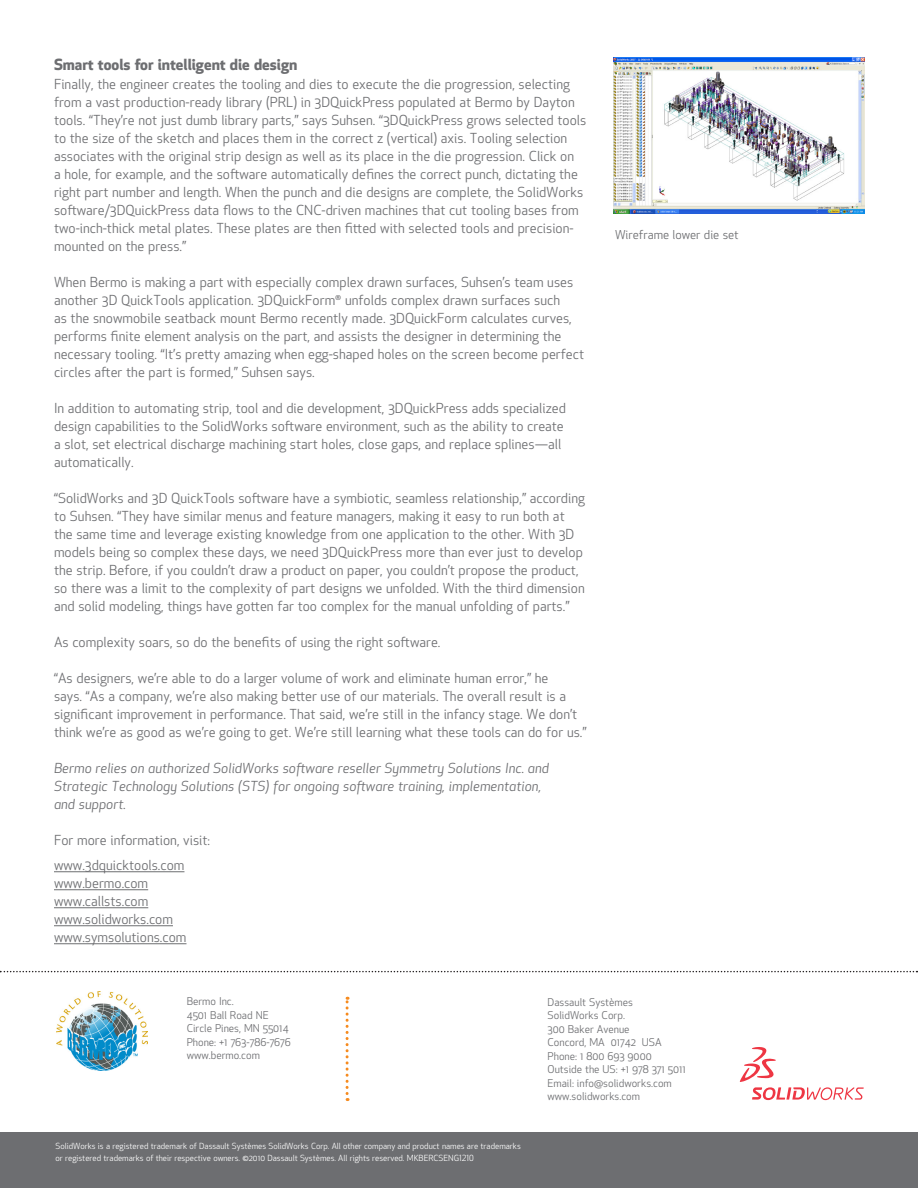
<style>
.page{position:relative;width:918px;height:1188px;background:#fff}
.page>*{position:absolute;margin:0;border:0;box-sizing:border-box;transform-origin:0 0}
.body_subhead{font:700 15px "SW Apex New";color:#6d6e71}
.body_copy{font:13.5px/18px "SW Apex New";color:#6d6e71}
.body_copy-2{font:italic 13.5px/18px "SW Apex New";color:#6d6e71}
.captions{font:12px "SW Apex New";color:#6d6e71}
.t1{font:10.5px/13.5px "SW Apex New";color:#6d6e71}
.t2{font:8.25px/12px "SW Apex New";color:#fff}
</style>
<div class="page">
<hr style="left:54px;top:871px;width:130px;height:1px;background:#6d6e71">
<hr style="left:54px;top:889px;width:94px;height:1px;background:#6d6e71">
<hr style="left:54px;top:907px;width:94px;height:1px;background:#6d6e71">
<hr style="left:54px;top:925px;width:119px;height:1px;background:#6d6e71">
<hr style="left:54px;top:943px;width:133px;height:1px;background:#6d6e71">
<div style="left:0;top:1132px;width:918px;height:56px;background:#6d6e71"></div>
<svg style="left:0;top:971px;width:917px;height:1px"></svg>
<svg style="left:346px;top:997px;width:3px;height:104px"></svg>
<img style="left:57px;top:992px;width:90px;height:79px">
<img style="left:613px;top:57px;width:251px;height:157px">
<svg style="left:739px;top:1047px;width:125px;height:53px"></svg>
<p class="body_subhead" style="left:54px;top:53px;width:245px">Smart tools for intelligent die design</p>
<p class="body_copy" style="left:54px;top:75px;width:534px">Finally, the engineer creates the tooling and dies to execute the die progression, selecting from a vast production-ready library (PRL) in 3DQuickPress populated at Bermo by Dayton tools. “They’re not just dumb library parts,” says Suhsen. “3DQuickPress grows selected tools to the size of the sketch and places them in the correct z (vertical) axis. Tooling selection associates with the original strip design as well as its place in the die progression. Click on<br>a hole, for example, and the software automatically defines the correct punch, dictating the right part number and length. When the punch and die designs are complete, the SolidWorks software/3DQuickPress data flows to the CNC-driven machines that cut tooling bases from two-inch-thick metal plates. These plates are then fitted with selected tools and precision&shy;mounted on the press.”</p>
<p class="body_copy" style="left:54px;top:273px;width:532px">When Bermo is making a part with especially complex drawn surfaces, Suhsen’s team uses another 3D QuickTools application. 3DQuickForm<sup>®</sup> unfolds complex drawn surfaces such<br>as the snowmobile seatback mount Bermo recently made. 3DQuickForm calculates curves, performs finite element analysis on the part, and assists the designer in determining the necessary tooling. “It’s pretty amazing when egg-shaped holes on the screen become perfect circles after the part is formed,” Suhsen says.</p>
<p class="body_copy" style="left:54px;top:399px;width:514px">In addition to automating strip, tool and die development, 3DQuickPress adds specialized design capabilities to the SolidWorks software environment, such as the ability to create a slot, set electrical discharge machining start holes, close gaps, and replace splines—all automatically.</p>
<p class="body_copy" style="left:54px;top:489px;width:533px">“SolidWorks and 3D QuickTools software have a symbiotic, seamless relationship,” according to Suhsen. “They have similar menus and feature managers, making it easy to run both at the same time and leverage existing knowledge from one application to the other. With 3D models being so complex these days, we need 3DQuickPress more than ever just to develop the strip. Before, if you couldn’t draw a product on paper, you couldn’t propose the product, so there was a limit to the complexity of part designs we unfolded. With the third dimension and solid modeling, things have gotten far too complex for the manual unfolding of parts.”</p>
<p class="body_copy" style="left:54px;top:633px;width:388px">As complexity soars, so do the benefits of using the right software.</p>
<p class="body_copy" style="left:54px;top:669px;width:534px">“As designers, we’re able to do a larger volume of work and eliminate human error,” he<br>says. “As a company, we’re also making better use of our materials. The overall result is a significant improvement in performance. That said, we’re still in the infancy stage. We don’t think we’re as good as we’re going to get. We’re still learning what these tools can do for us.”</p>
<p class="body_copy-2" style="left:54px;top:759px;width:497px">Bermo relies on authorized SolidWorks software reseller Symmetry Solutions Inc. and<br>Strategic Technology Solutions (STS) for ongoing software training, implementation, and support.</p>
<p class="body_copy" style="left:54px;top:831px;width:158px">For more information, visit:</p>
<p class="body_copy" style="left:54px;top:857px;width:132px">www.3dquicktools.com</p>
<p class="body_copy" style="left:54px;top:875px;width:96px">www.bermo.com www.callsts.com</p>
<p class="body_copy" style="left:54px;top:911px;width:120px">www.solidworks.com</p>
<p class="body_copy" style="left:54px;top:929px;width:134px">www.symsolutions.com</p>
<p class="captions" style="left:615px;top:227px;width:125px">Wireframe lower die set</p>
<p class="t1" style="left:187px;top:995px;width:106px">Bermo Inc.<br>4501 Ball Road NE<br>Circle Pines, MN 55014<br>Phone: +1 763-786-7676 www.bermo.com</p>
<p class="t2" style="left:56px;top:1140px;width:467px">SolidWorks is a registered trademark of Dassault Systèmes SolidWorks Corp. All other company and product names are trademarks or registered trademarks of their respective owners. ©2010 Dassault Systèmes. All rights reserved. MKBERCSENG1210</p>
<p class="t1" style="left:548px;top:995px;width:140px">Dassault Systèmes<br>SolidWorks Corp.<br>300 Baker Avenue<br>Concord, MA 01742 USA<br>Phone: 1 800 693 9000<br>Outside the US: +1 978 371 5011<br>Email: info@solidworks.com www.solidworks.com</p>
</div>
